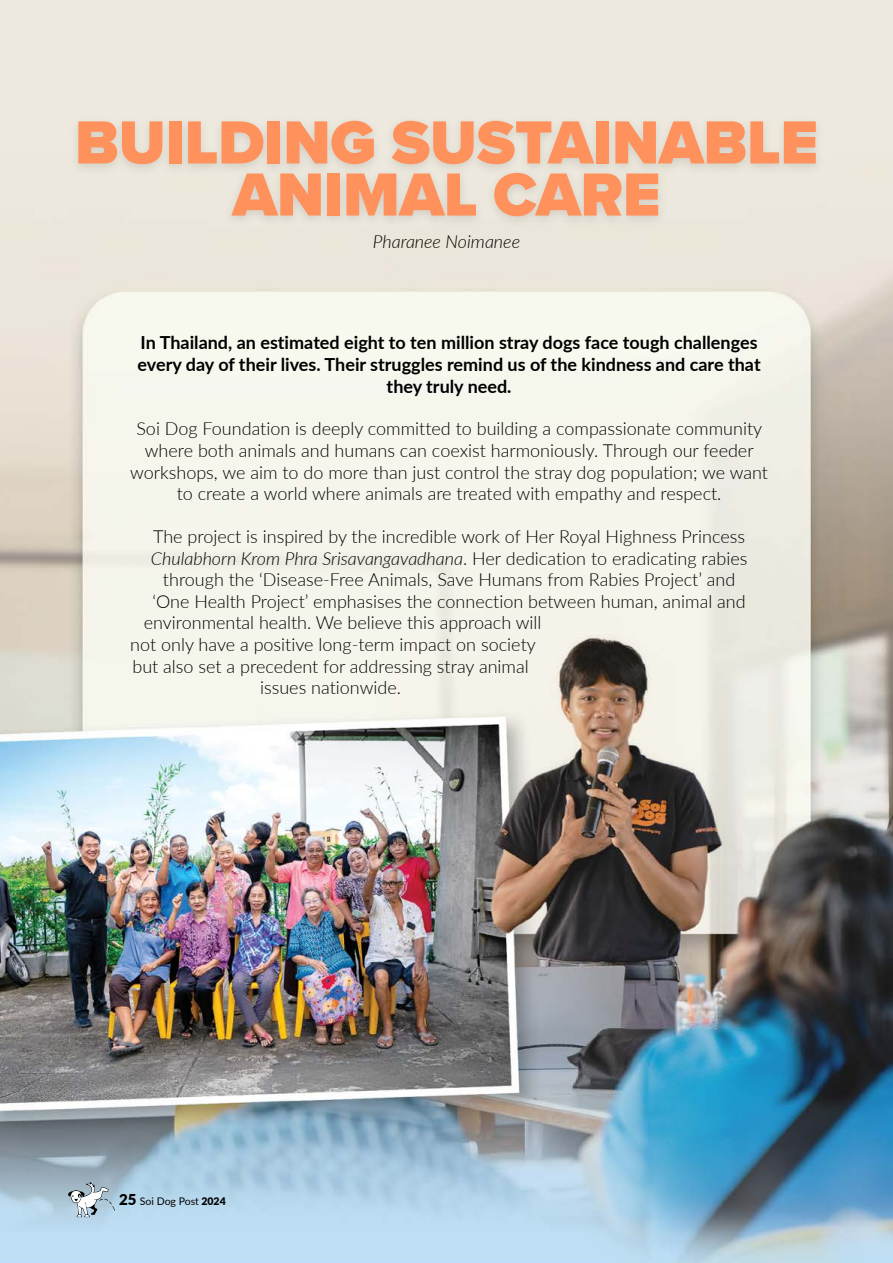
<style>
.page{position:relative;width:893px;height:1263px;background:#fff}
.page>*{position:absolute;margin:0;border:0;box-sizing:border-box;transform-origin:0 0}
.t1{font:900 63px/52.1px "Proxima Nova";letter-spacing:-.005em;color:#ff915c;text-align:center}
.t2{font:300 18px/21.6px "Lato";color:#000;text-align:center}
.t3{font:700 18px/21.6px "Lato";color:#000;text-align:center}
.t4{font:italic 300 18px "Lato";color:#000}
.t5{font:10.5px "Lato";letter-spacing:-.005em;color:#000}
.s1{font-style:normal}
.s2{font-weight:900;font-size:15px}
.s3{font-weight:900}
</style>
<div class="page">
<img style="left:0;top:0;width:893px;height:1263px">
<div style="left:70px;top:115px;width:756px;height:113px;background:#70645c;opacity:.2"></div>
<svg style="left:68px;top:1182px;width:47px;height:35px"></svg>
<h1 class="t1" style="left:75px;top:116px;width:744px">BUILDING SUSTAINABLE<br>ANIMAL CARE</h1>
<p class="t4" style="left:373px;top:229px;width:149px">Pharanee Noimanee</p>
<p class="t3" style="left:138px;top:331px;width:625px">In Thailand, an estimated eight to ten million stray dogs face tough challenges every day of their lives. Their struggles remind us of the kindness and care that they truly need.</p>
<p class="t2" style="left:130px;top:417px;width:639px">Soi Dog Foundation is deeply committed to building a compassionate community where both animals and humans can coexist harmoniously. Through our feeder workshops, we aim to do more than just control the stray dog population; we want to create a world where animals are treated with empathy and respect.</p>
<p class="t2" style="left:153px;top:525px;width:593px">The project is inspired by the incredible work of Her Royal Highness Princess</p>
<p class="t4" style="left:151px;top:546px;width:598px">Chulabhorn Krom Phra Srisavangavadhana<span class="s1">. Her dedication to eradicating rabies</span></p>
<p class="t2" style="left:163px;top:568px;width:574px">through the ‘Disease-Free Animals, Save Humans from Rabies Project’ and</p>
<p class="t2" style="left:152px;top:590px;width:595px">‘One Health Project’ emphasises the connection between human, animal and</p>
<p class="t2" style="left:144px;top:611px;width:399px">environmental health. We believe this approach will</p>
<p class="t2" style="left:130px;top:633px;width:407px">not only have a positive long-term impact on society</p>
<p class="t2" style="left:132px;top:655px;width:398px">but also set a precedent for addressing stray animal</p>
<p class="t2" style="left:260px;top:676px;width:142px">issues nationwide.</p>
<p class="t5" style="left:119px;top:1194px;width:108px"><span class="s2">25</span> Soi Dog Post <span class="s3">2024</span></p>
</div>
